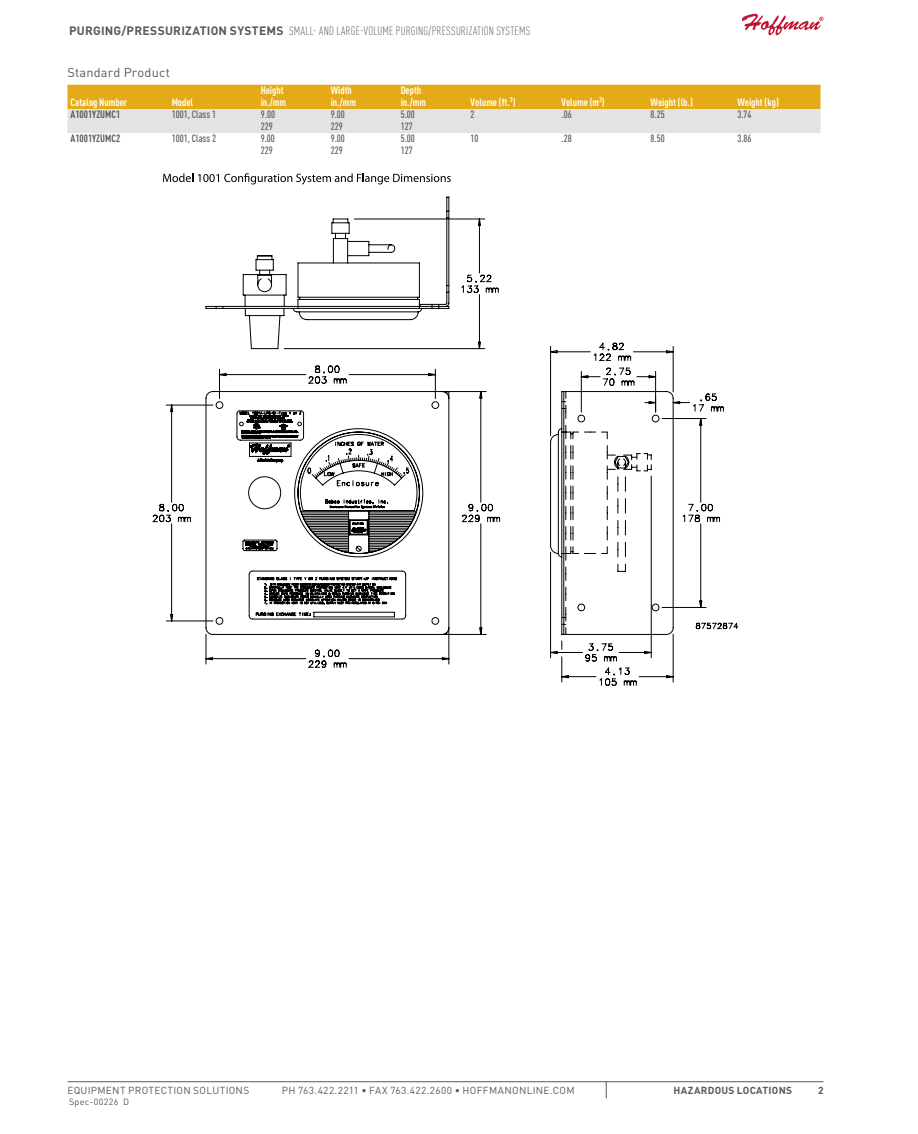
<style>
.page{position:relative;width:918px;height:1134px;background:#fff}
.page>*{position:absolute;margin:0;border:0;box-sizing:border-box;transform-origin:0 0}
.t1{font:12.75px "DIN Pro";letter-spacing:.015em;color:#58595b}
.t2{font:300 condensed 12px "DIN Pro";letter-spacing:.015em;color:#58595b}
.t3{font:700 condensed 10.5px/12px "DIN Pro";color:#fff}
.t4{font:500 condensed 10.5px/12px "DIN Pro";color:#58595b}
.t5{font:700 condensed 10.5px "DIN Pro";color:#58595b}
.t6{font:10.2px "DIN Pro";letter-spacing:.03em;color:#58595b}
.t7{font:700 10.2px "DIN Pro";letter-spacing:.03em;color:#58595b}
.t8{font:9px "DIN Pro";letter-spacing:.03em;color:#58595b}
.s1{font-weight:700;font-stretch:normal}
</style>
<div class="page">
<svg style="left:742px;top:14px;width:82px;height:21px"></svg>
<hr style="left:68px;top:1081px;width:756px;height:1px;background:#58595b">
<svg style="left:606px;top:1082px;width:1px;height:16px"></svg>
<svg style="left:68px;top:85px;width:752px;height:48px;background:#e3c67d"></svg>
<svg style="left:161px;top:396px;width:45px;height:212px"></svg>
<svg style="left:205px;top:397px;width:514px;height:271px"></svg>
<svg style="left:674px;top:393px;width:50px;height:223px"></svg>
<svg style="left:206px;top:197px;width:244px;height:438px"></svg>
<svg style="left:284px;top:218px;width:339px;height:417px"></svg>
<svg style="left:550px;top:343px;width:124px;height:343px"></svg>
<svg style="left:163px;top:173px;width:288px;height:12px"></svg>
<p class="t2" style="left:69px;top:23px;width:462px"><span class="s1">PURGING/PRESSURIZATION SYSTEMS</span> SMALL- AND LARGE-VOLUME PURGING/PRESSURIZATION SYSTEMS</p>
<p class="t1" style="left:68px;top:63px;width:104px">Standard Product</p>
<p class="t3" style="left:70px;top:95px;width:58px">Catalog Number</p>
<p class="t3" style="left:172px;top:95px;width:23px">Model</p>
<p class="t3" style="left:261px;top:83px;width:27px">Height in./mm</p>
<p class="t3" style="left:331px;top:83px;width:27px">Width in./mm</p>
<p class="t3" style="left:401px;top:83px;width:27px">Depth in./mm</p>
<p class="t3" style="left:471px;top:95px;width:46px">Volume (ft.<sup>3</sup>)</p>
<p class="t3" style="left:561px;top:95px;width:45px">Volume (m<sup>3</sup>)</p>
<p class="t3" style="left:651px;top:95px;width:44px">Weight (lb.)</p>
<p class="t3" style="left:737px;top:95px;width:43px">Weight (kg)</p>
<p class="t5" style="left:70px;top:106px;width:51px">A1001YZUMC1</p>
<p class="t4" style="left:172px;top:108px;width:46px">1001, Class 1</p>
<p class="t4" style="left:261px;top:108px;width:16px">9.00<br>229</p>
<p class="t4" style="left:331px;top:108px;width:16px">9.00<br>229</p>
<p class="t4" style="left:401px;top:108px;width:16px">5.00<br>127</p>
<p class="t4" style="left:471px;top:108px;width:6px">2</p>
<p class="t4" style="left:561px;top:108px;width:12px">.06</p>
<p class="t4" style="left:651px;top:108px;width:16px">8.25</p>
<p class="t4" style="left:737px;top:108px;width:16px">3.74</p>
<p class="t5" style="left:70px;top:131px;width:51px">A1001YZUMC2</p>
<p class="t4" style="left:172px;top:132px;width:46px">1001, Class 2</p>
<p class="t4" style="left:261px;top:132px;width:16px">9.00<br>229</p>
<p class="t4" style="left:331px;top:132px;width:16px">9.00<br>229</p>
<p class="t4" style="left:401px;top:132px;width:16px">5.00<br>127</p>
<p class="t4" style="left:471px;top:132px;width:10px">10</p>
<p class="t4" style="left:561px;top:132px;width:12px">.28</p>
<p class="t4" style="left:651px;top:132px;width:16px">8.50</p>
<p class="t4" style="left:737px;top:132px;width:16px">3.86</p>
<p class="t6" style="left:67px;top:1082px;width:183px">EQUIPMENT PROTECTION SOLUTIONS</p>
<p class="t6" style="left:282px;top:1082px;width:294px">PH 763.422.2211 • FAX 763.422.2600 • HOFFMANONLINE.COM</p>
<p class="t7" style="left:673px;top:1081px;width:120px">HAZARDOUS LOCATIONS</p>
<p class="t7" style="left:818px;top:1081px;width:7px">2</p>
<p class="t8" style="left:69px;top:1095px;width:62px">Spec-00226 D</p>
</div>
